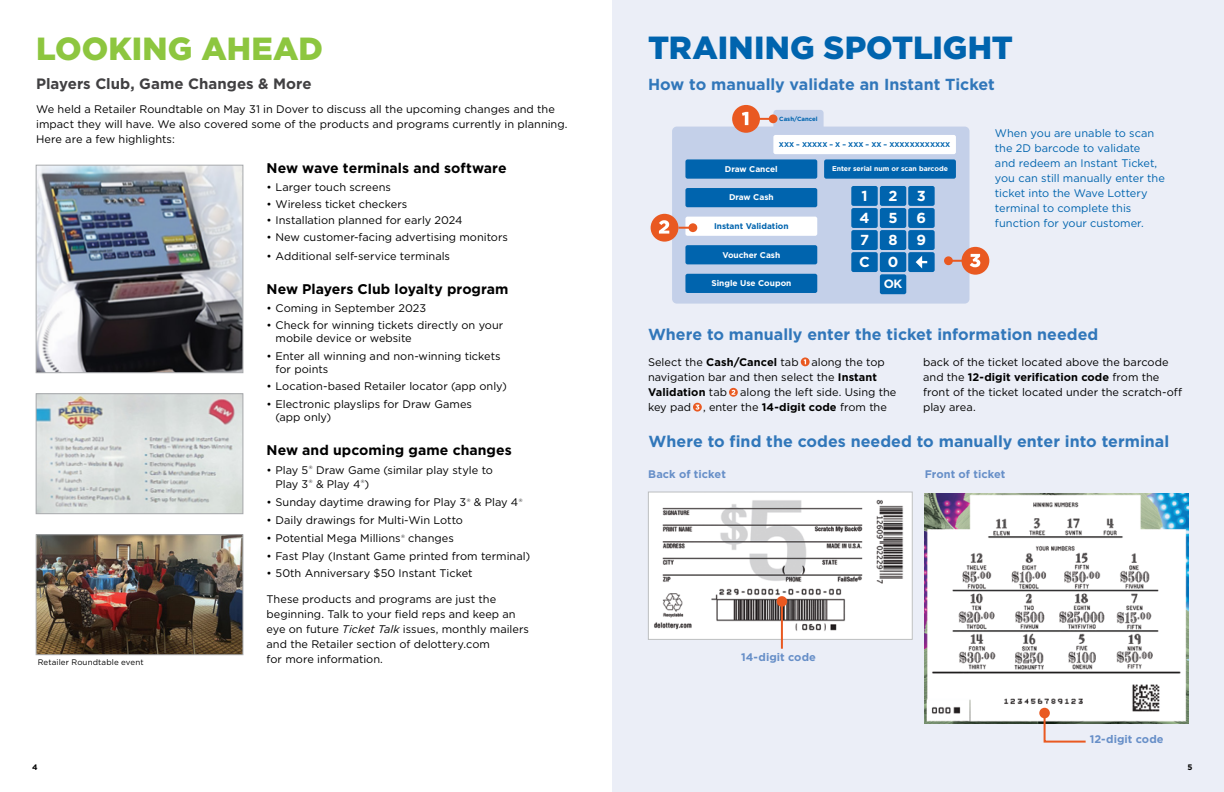
<style>
.page{position:relative;width:1224px;height:792px;background:#fff}
.page>*{position:absolute;margin:0;border:0;box-sizing:border-box;transform-origin:0 0}
.t1{font:900 32px "Gotham";color:#0064ae}
.t2{font:900 32px "Gotham";letter-spacing:.005em;color:#8dc63f}
.t3{font:700 16px "Gotham";color:#3177ba}
.t4{font:700 15px "Gotham";color:#414042}
.t5{font:700 14.5px/22.1px "Gotham";color:#fff;text-align:justify}
.t6{font:700 14px "Gotham";letter-spacing:.005em;color:#000}
.t7{font:700 12px "Gotham";color:#fff}
.t8{font:11px/15px "Gotham";color:#000}
.t9{font:11px/15px "Gotham";color:#0064ae}
.t10{font:700 11px "Gotham";letter-spacing:.005em;color:#678fc8}
.t11{font:700 8.3px "Gotham";color:#fff}
.t12{font:700 8.3px "Gotham";color:#0064ae}
.t13{font:8px "Gotham";letter-spacing:.015em;color:#000}
.t14{font:700 8px "Gotham";color:#000}
.t15{font:700 6.9px "Gotham";color:#0064ae}
.t16{font:700 6.9px "Gotham";color:#fff}
.t17{font:700 6px "Gotham";color:#0064ae}
.t18{font:4.7px "Gotham";color:#000}
.s1{font-style:italic}
.s2{font-weight:700}
</style>
<div class="page">
<div style="left:612px;top:0;width:612px;height:792px;background:#ebeef7"></div>
<div style="left:773px;top:110px;width:51px;height:27px;background:#c4d0e9;border-radius:3px"></div>
<div style="left:672px;top:127px;width:297px;height:177px;background:#c4d0e9;border-radius:5px"></div>
<div style="left:824px;top:159px;width:132px;height:20px;background:#0064ae;border-radius:2px"></div>
<div style="left:773px;top:135px;width:183px;height:19px;background:#fff;border-radius:2px"></div>
<div style="left:685px;top:159px;width:132px;height:20px;background:#0064ae;border-radius:2px"></div>
<div style="left:685px;top:188px;width:132px;height:19px;background:#0064ae;border-radius:2px"></div>
<div style="left:685px;top:245px;width:132px;height:19px;background:#0064ae;border-radius:2px"></div>
<div style="left:685px;top:217px;width:132px;height:19px;background:#fff;border-radius:2px"></div>
<div style="left:685px;top:274px;width:132px;height:19px;background:#0064ae;border-radius:2px"></div>
<div style="left:851px;top:186px;width:27px;height:20px;background:#0064ae;border-radius:2px"></div>
<div style="left:851px;top:208px;width:27px;height:20px;background:#0064ae;border-radius:2px"></div>
<div style="left:851px;top:230px;width:27px;height:20px;background:#0064ae;border-radius:2px"></div>
<div style="left:851px;top:252px;width:27px;height:20px;background:#0064ae;border-radius:2px"></div>
<div style="left:880px;top:186px;width:26px;height:20px;background:#0064ae;border-radius:2px"></div>
<div style="left:880px;top:208px;width:26px;height:20px;background:#0064ae;border-radius:2px"></div>
<div style="left:880px;top:230px;width:26px;height:20px;background:#0064ae;border-radius:2px"></div>
<div style="left:880px;top:252px;width:26px;height:20px;background:#0064ae;border-radius:2px"></div>
<div style="left:908px;top:186px;width:27px;height:20px;background:#0064ae;border-radius:2px"></div>
<div style="left:908px;top:208px;width:27px;height:20px;background:#0064ae;border-radius:2px"></div>
<div style="left:908px;top:230px;width:27px;height:20px;background:#0064ae;border-radius:2px"></div>
<div style="left:908px;top:252px;width:27px;height:20px;background:#0064ae;border-radius:2px"></div>
<div style="left:880px;top:274px;width:26px;height:20px;background:#0064ae;border-radius:2px"></div>
<svg style="left:916px;top:256px;width:11px;height:13px"></svg>
<div style="left:651px;top:214px;width:27px;height:28px;background:#e95921;border-radius:50%"></div>
<svg style="left:659px;top:220px;width:10px;height:14px"></svg>
<svg style="left:678px;top:227px;width:10px;height:2px"></svg>
<div style="left:688px;top:223px;width:9px;height:9px;background:#e95921;border-radius:50%"></div>
<div style="left:732px;top:105px;width:28px;height:28px;background:#e95921;border-radius:50%"></div>
<svg style="left:742px;top:112px;width:6px;height:13px"></svg>
<svg style="left:760px;top:118px;width:9px;height:2px"></svg>
<div style="left:769px;top:114px;width:9px;height:9px;background:#e95921;border-radius:50%"></div>
<div style="left:962px;top:247px;width:27px;height:28px;background:#e95921;border-radius:50%"></div>
<svg style="left:948px;top:254px;width:32px;height:13px"></svg>
<div style="left:944px;top:256px;width:9px;height:9px;background:#e95921;border-radius:50%"></div>
<img style="left:650px;top:494px;width:261px;height:144px">
<div style="left:648px;top:492px;width:265px;height:148px;border:1px solid #bcbec0"></div>
<img style="left:925px;top:494px;width:264px;height:230px">
<svg style="left:1043px;top:711px;width:45px;height:32px"></svg>
<div style="left:1039px;top:708px;width:11px;height:10px;background:#e95921;border-radius:50%"></div>
<hr style="left:781px;top:601px;width:2px;height:48px;background:#e95921">
<div style="left:777px;top:596px;width:10px;height:11px;background:#e95921;border-radius:50%"></div>
<svg style="left:693px;top:403px;width:9px;height:9px"></svg>
<svg style="left:695px;top:405px;width:4px;height:5px"></svg>
<svg style="left:729px;top:388px;width:9px;height:9px"></svg>
<svg style="left:731px;top:390px;width:4px;height:5px"></svg>
<svg style="left:801px;top:357px;width:9px;height:9px"></svg>
<img style="left:38px;top:395px;width:203px;height:117px">
<div style="left:36px;top:393px;width:207px;height:121px;border:1px solid #a7a9ac"></div>
<img style="left:38px;top:167px;width:203px;height:204px">
<div style="left:36px;top:165px;width:207px;height:208px;border:1px solid #a7a9ac"></div>
<img style="left:38px;top:536px;width:203px;height:117px">
<div style="left:36px;top:534px;width:207px;height:121px;border:1px solid #a7a9ac"></div>
<h1 class="t2" style="left:36px;top:30px;width:288px">LOOKING AHEAD</h1>
<h3 class="t4" style="left:36px;top:75px;width:277px">Players Club, Game Changes &amp; More</h3>
<p class="t8" style="left:36px;top:101px;width:533px">We held a Retailer Roundtable on May 31 in Dover to discuss all the upcoming changes and the impact they will have. We also covered some of the products and programs currently in planning.<br>Here are a few highlights:</p>
<p class="t13" style="left:38px;top:658px;width:107px">Retailer Roundtable event</p>
<p class="t6" style="left:267px;top:160px;width:242px">New wave terminals and software</p>
<p class="t8" style="left:267px;top:179px;width:126px">• Larger touch screens</p>
<p class="t8" style="left:267px;top:196px;width:142px">• Wireless ticket checkers</p>
<p class="t8" style="left:267px;top:213px;width:198px">• Installation planned for early 2024</p>
<p class="t8" style="left:267px;top:229px;width:243px">• New customer-facing advertising monitors</p>
<p class="t8" style="left:267px;top:249px;width:185px">• Additional self-service terminals</p>
<p class="t6" style="left:267px;top:281px;width:244px">New Players Club loyalty program</p>
<p class="t8" style="left:267px;top:300px;width:161px">• Coming in September 2023</p>
<p class="t8" style="left:276px;top:319px;width:229px;line-height:13px;text-indent:-9px">• Check for winning tickets directly on your mobile device or website</p>
<p class="t8" style="left:276px;top:349px;width:227px;line-height:13px;text-indent:-9px">• Enter all winning and non-winning tickets for points</p>
<p class="t8" style="left:267px;top:379px;width:242px">• Location-based Retailer locator (app only)</p>
<p class="t8" style="left:276px;top:397px;width:198px;line-height:13px;text-indent:-9px">• Electronic playslips for Draw Games (app only)</p>
<p class="t6" style="left:267px;top:442px;width:247px">New and upcoming game changes</p>
<p class="t8" style="left:267px;top:462px;width:43px">• Play 5</p>
<p class="t18" style="left:309px;top:465px;width:5px">®</p>
<p class="t8" style="left:316px;top:462px;width:178px">Draw Game (similar play style to</p>
<p class="t8" style="left:276px;top:476px;width:34px">Play 3</p>
<p class="t18" style="left:309px;top:479px;width:5px">®</p>
<p class="t8" style="left:316px;top:476px;width:55px">&amp; Play 4 )</p>
<p class="t18" style="left:361px;top:479px;width:5px">®</p>
<p class="t8" style="left:267px;top:495px;width:201px">• Sunday daytime drawing for Play 3</p>
<p class="t18" style="left:467px;top:497px;width:5px">®</p>
<p class="t8" style="left:474px;top:495px;width:46px">&amp; Play 4</p>
<p class="t18" style="left:519px;top:497px;width:5px">®</p>
<p class="t8" style="left:267px;top:512px;width:198px">• Daily drawings for Multi-Win Lotto</p>
<p class="t8" style="left:267px;top:531px;width:136px">• Potential Mega Millions</p>
<p class="t18" style="left:401px;top:533px;width:5px">®</p>
<p class="t8" style="left:408px;top:531px;width:47px">changes</p>
<p class="t8" style="left:267px;top:548px;width:265px">• Fast Play (Instant Game printed from terminal)</p>
<p class="t8" style="left:267px;top:566px;width:208px">• 50th Anniversary $50 Instant Ticket</p>
<p class="t8" style="left:267px;top:592px;width:264px">These products and programs are just the beginning. Talk to your field reps and keep an eye on future <span class="s1">Ticket Talk</span> issues, monthly mailers and the Retailer section of delottery.com<br>for more information.</p>
<h1 class="t1" style="left:648px;top:30px;width:367px">TRAINING SPOTLIGHT</h1>
<h2 class="t3" style="left:648px;top:75px;width:348px">How to manually validate an Instant Ticket</h2>
<p class="t17" style="left:779px;top:116px;width:40px">Cash/Cancel</p>
<p class="t15" style="left:779px;top:140px;width:173px">XXX – XXXXX – X – XXX – XX – XXXXXXXXXXXX</p>
<p class="t11" style="left:725px;top:164px;width:54px">Draw Cancel</p>
<p class="t11" style="left:729px;top:193px;width:46px">Draw Cash</p>
<p class="t12" style="left:714px;top:221px;width:76px">Instant Validation</p>
<p class="t11" style="left:722px;top:250px;width:59px">Voucher Cash</p>
<p class="t11" style="left:711px;top:278px;width:82px">Single Use Coupon</p>
<p class="t16" style="left:832px;top:165px;width:118px">Enter serial num or scan barcode</p>
<h3 class="t5" style="left:859px;top:184px;width:12px;text-align:left">1<br>4<br>7<br>C</h3>
<h3 class="t5" style="left:888px;top:184px;width:12px">2<br>5<br>8<br>0</h3>
<h3 class="t5" style="left:917px;top:184px;width:11px">3<br>6<br>9</h3>
<p class="t7" style="left:884px;top:277px;width:20px">OK</p>
<p class="t9" style="left:995px;top:126px;width:171px">When you are unable to scan the 2D barcode to validate<br>and redeem an Instant Ticket, you can still manually enter the ticket into the Wave Lottery terminal to complete this function for your customer.</p>
<h2 class="t3" style="left:648px;top:325px;width:452px">Where to manually enter the ticket information needed</h2>
<p class="t8" style="left:648px;top:354px;width:250px">Select the <span class="s2">Cash/Cancel</span> tab along the top navigation bar and then select the <span class="s2">Instant Validation</span> tab along the left side. Using the key pad , enter the <span class="s2">14-digit code</span> from the</p>
<p class="t8" style="left:923px;top:354px;width:261px">back of the ticket located above the barcode and the <span class="s2">12-digit verification code</span> from the front of the ticket located under the scratch-off play area.</p>
<h2 class="t3" style="left:649px;top:432px;width:522px">Where to find the codes needed to manually enter into terminal</h2>
<p class="t10" style="left:648px;top:468px;width:79px">Back of ticket</p>
<p class="t10" style="left:925px;top:468px;width:82px">Front of ticket</p>
<p class="t10" style="left:741px;top:651px;width:76px">14-digit code</p>
<p class="t10" style="left:1090px;top:733px;width:75px">12-digit code</p>
<p class="t14" style="left:32px;top:762px;width:7px">4</p>
<p class="t14" style="left:1187px;top:762px;width:7px">5</p>
</div>
